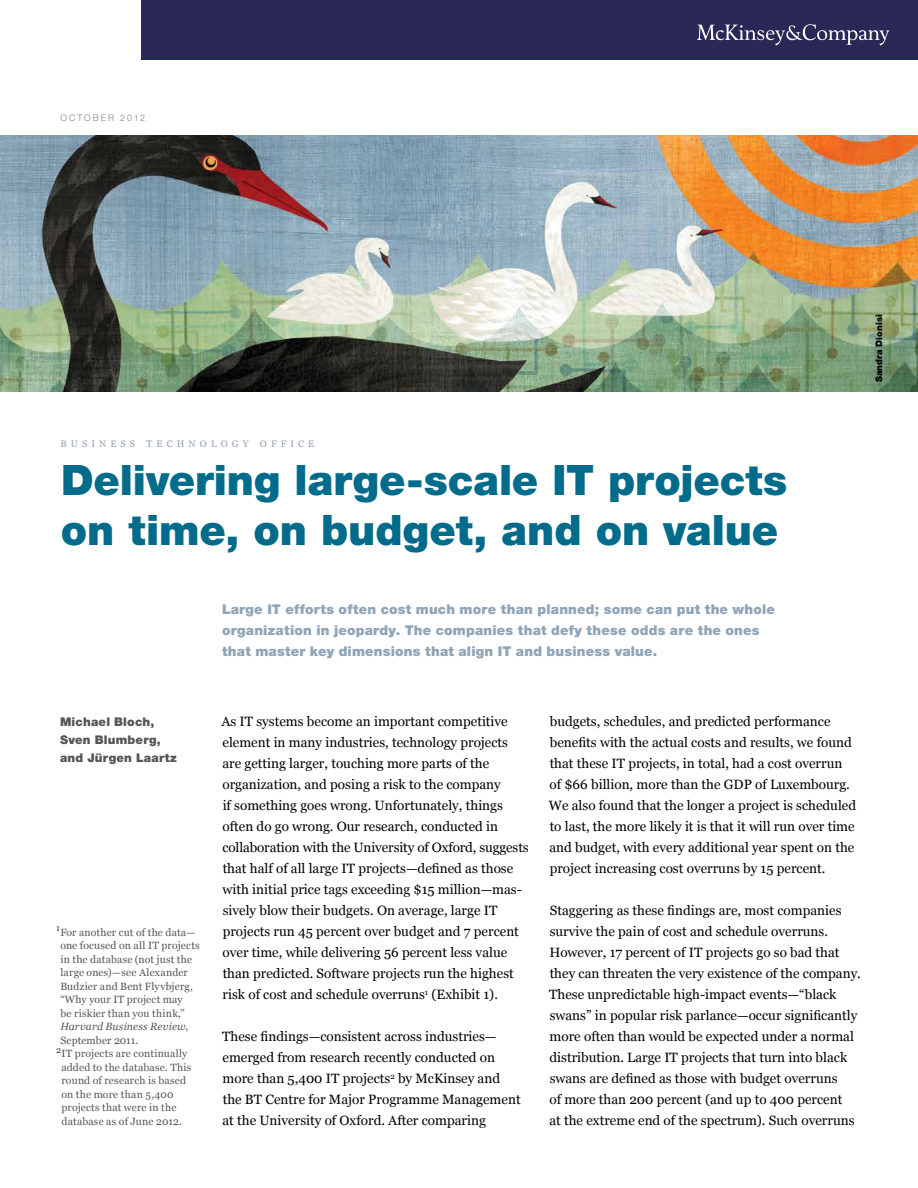
<style>
.page{position:relative;width:918px;height:1188px;background:#fff}
.page>*{position:absolute;margin:0;border:0;box-sizing:border-box;transform-origin:0 0}
.t1{font:900 42px/49.5px "Helvetica Neue LT Std";color:#006b8b}
.t2{font:13.5px/21px "Georgia";color:#000}
.t3{font:900 13.5px/21px "Helvetica Neue LT Std";letter-spacing:.015em;color:#8fa4b7}
.t4{font:900 12px/18px "Helvetica Neue LT Std";letter-spacing:.02em;color:#555}
.t5{font:10.5px "Georgia";letter-spacing:.015em;color:#555}
.t6{font:italic 10.5px "Georgia";letter-spacing:.015em;color:#555}
.t7{font:9.45px "Georgia";letter-spacing:.43em;color:#929db3}
.t8{font:900 9px "Helvetica Neue LT Std";color:#000}
.t9{font:300 9px "Helvetica Neue LT Std";letter-spacing:.205em;color:#828181}
.s1{font-style:normal}
</style>
<div class="page">
<img style="left:0;top:135px;width:918px;height:257px">
<div style="left:142px;top:0;width:776px;height:60px;background:#2a2857"></div>
<svg style="left:697px;top:24px;width:193px;height:22px"></svg>
<p class="t9" style="left:61px;top:112px;width:86px">OCTOBER 2012</p>
<p class="t8" style="left:874px;top:382px;width:69px;rotate:-90deg">Sandra Dionisi</p>
<p class="t7" style="left:61px;top:439px;width:255px">BUSINESS TECHNOLOGY OFFICE</p>
<h1 class="t1" style="left:61px;top:455px;width:728px">Delivering large-scale IT projects on time, on budget, and on value</h1>
<p class="t3" style="left:222px;top:599px;width:555px">Large IT efforts often cost much more than planned; some can put the whole organization in jeopardy. The companies that defy these odds are the ones that master key dimensions that align IT and business value.</p>
<p class="t4" style="left:60px;top:713px;width:118px">Michael Bloch,<br>Sven Blumberg, and Jürgen Laartz</p>
<p class="t5" style="left:56px;top:926px;width:141px"><sup>1</sup>For another cut of the data—</p>
<p class="t5" style="left:60px;top:940px;width:141px">one focused on all IT projects</p>
<p class="t5" style="left:60px;top:953px;width:133px">in the database (not just the</p>
<p class="t5" style="left:60px;top:967px;width:129px">large ones)—see Alexander</p>
<p class="t5" style="left:60px;top:980px;width:134px">Budzier and Bent Flyvbjerg,</p>
<p class="t5" style="left:60px;top:994px;width:124px">“Why your IT project may</p>
<p class="t5" style="left:60px;top:1007px;width:126px">be riskier than you think,”</p>
<p class="t6" style="left:60px;top:1021px;width:130px">Harvard Business Review<span class="s1">,</span></p>
<p class="t5" style="left:60px;top:1034px;width:79px">September 2011.</p>
<p class="t5" style="left:56px;top:1048px;width:133px"><sup>2</sup>IT projects are continually</p>
<p class="t5" style="left:62px;top:1061px;width:131px">added to the database. This</p>
<p class="t5" style="left:62px;top:1075px;width:126px">round of research is based</p>
<p class="t5" style="left:62px;top:1088px;width:114px">on the more than 5,400</p>
<p class="t5" style="left:62px;top:1102px;width:116px">projects that were in the</p>
<p class="t5" style="left:62px;top:1115px;width:122px">database as of June 2012.</p>
<p class="t2" style="left:221px;top:711px;width:309px">As IT systems become an important competitive element in many industries, technology projects are getting larger, touching more parts of the organization, and posing a risk to the company<br>if something goes wrong. Unfortunately, things often do go wrong. Our research, conducted in collaboration with the University of Oxford, suggests that half of all large IT projects—defined as those with initial price tags exceeding $15 million—mas&shy;sively blow their budgets. On average, large IT projects run 45 percent over budget and 7 percent over time, while delivering 56 percent less value than predicted. Software projects run the highest risk of cost and schedule overruns<sup>1</sup> (Exhibit 1).</p>
<p class="t2" style="left:222px;top:1026px;width:300px">These findings—consistent across industries— emerged from research recently conducted on more than 5,400 IT projects<sup>2</sup> by McKinsey and the BT Centre for Major Programme Management at the University of Oxford. After comparing</p>
<p class="t2" style="left:549px;top:711px;width:309px">budgets, schedules, and predicted performance benefits with the actual costs and results, we found that these IT projects, in total, had a cost overrun of $66 billion, more than the GDP of Luxembourg.<br>We also found that the longer a project is scheduled to last, the more likely it is that it will run over time and budget, with every additional year spent on the project increasing cost overruns by 15 percent.</p>
<p class="t2" style="left:549px;top:900px;width:313px">Staggering as these findings are, most companies survive the pain of cost and schedule overruns.<br>However, 17 percent of IT projects go so bad that they can threaten the very existence of the company.<br>These unpredictable high-impact events—“black swans” in popular risk parlance—occur significantly more often than would be expected under a normal distribution. Large IT projects that turn into black swans are defined as those with budget overruns<br>of more than 200 percent (and up to 400 percent<br>at the extreme end of the spectrum). Such overruns</p>
</div>
